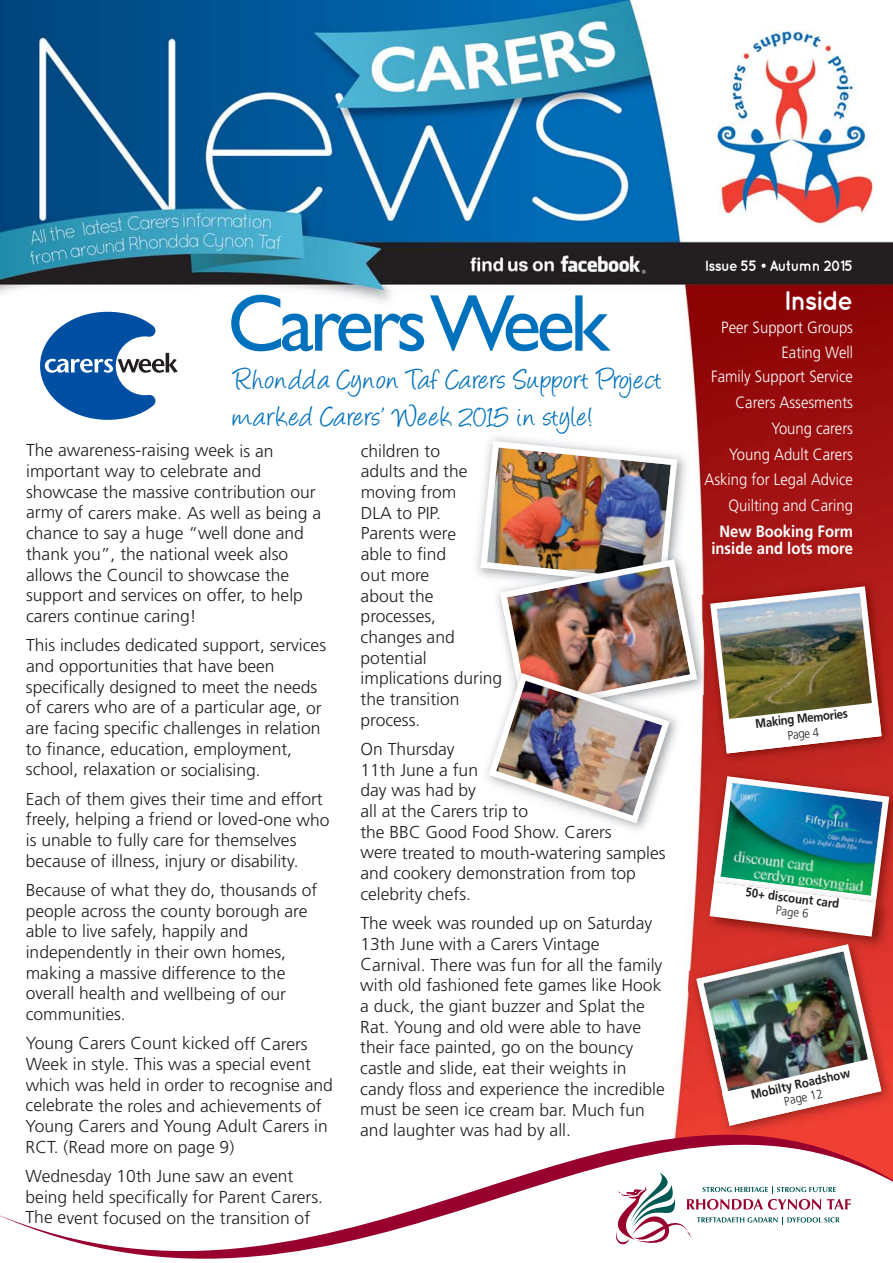
<style>
.page{position:relative;width:893px;height:1263px;background:#fff}
.page>*{position:absolute;margin:0;border:0;box-sizing:border-box;transform-origin:0 0}
.t1{font:32.1px/37px "Angelina";letter-spacing:.03em;color:#0071bc}
.t2{font:700 27px "Quicksand";letter-spacing:-.05em;color:#fff;scale:.95 1}
.t3{font:300 17.25px/20.7px "Frutiger";color:#231f20}
.t4{font:300 16.35px/25.3px "Frutiger";color:#fff;text-align:right;scale:.91 1}
.t5{font:700 16.35px/17.2px "Frutiger";color:#fff;text-align:center;scale:.91 1}
.t6{font:700 15px "Quicksand";letter-spacing:-.05em;color:#fff;scale:.95 1}
.t7{font:700 12.45px "Frutiger";color:#231f20;scale:.91 1}
.t8{font:300 12.45px "Frutiger";color:#231f20;scale:.91 1}
</style>
<div class="page">
<img style="left:0;top:0;width:893px;height:1135px">
<img style="left:684px;top:1129px;width:209px;height:6px">
<svg style="left:40px;top:312px;width:138px;height:108px"></svg>
<svg style="left:231px;top:295px;width:380px;height:56px"></svg>
<svg style="left:0;top:1135px;width:893px;height:124px"></svg>
<img style="left:469px;top:430px;width:226px;height:156px">
<img style="left:477px;top:438px;width:416px;height:691px">
<h1 class="t1" style="left:234px;top:357px;width:429px">Rhondda Cynon Taf Carers Support Project marked Carers’ Week 2015 in style!</h1>
<p class="t3" style="left:26px;top:441px;width:297px">The awareness-raising week is an important way to celebrate and showcase the massive contribution our army of carers make. As well as being a chance to say a huge “well done and thank you”, the national week also allows the Council to showcase the support and services on offer, to help carers continue caring!</p>
<p class="t3" style="left:26px;top:636px;width:302px">This includes dedicated support, services and opportunities that have been specifically designed to meet the needs of carers who are of a particular age, or are facing specific challenges in relation to finance, education, employment, school, relaxation or socialising.</p>
<p class="t3" style="left:26px;top:790px;width:305px">Each of them gives their time and effort freely, helping a friend or loved-one who is unable to fully care for themselves because of illness, injury or disability.</p>
<p class="t3" style="left:26px;top:881px;width:293px">Because of what they do, thousands of people across the county borough are able to live safely, happily and independently in their own homes, making a massive difference to the overall health and wellbeing of our communities.</p>
<p class="t3" style="left:26px;top:1034px;width:309px">Young Carers Count kicked off Carers Week in style. This was a special event which was held in order to recognise and celebrate the roles and achievements of Young Carers and Young Adult Carers in RCT. (Read more on page 9)</p>
<p class="t3" style="left:26px;top:1167px;width:299px">Wednesday 10th June saw an event being held specifically for Parent Carers.<br>The event focused on the transition of</p>
<p class="t3" style="left:361px;top:442px;width:143px">children to<br>adults and the moving from<br>DLA to PIP.<br>Parents were<br>able to find<br>out more<br>about the processes,<br>changes and potential implications during the transition process.</p>
<p class="t3" style="left:360px;top:740px;width:307px">On Thursday<br>11th June a fun<br>day was had by<br>all at the Carers trip to<br>the BBC Good Food Show. Carers<br>were treated to mouth-watering samples and cookery demonstration from top celebrity chefs.</p>
<p class="t3" style="left:360px;top:914px;width:306px">The week was rounded up on Saturday 13th June with a Carers Vintage Carnival. There was fun for all the family with old fashioned fete games like Hook a duck, the giant buzzer and Splat the Rat. Young and old were able to have their face painted, go on the bouncy castle and slide, eat their weights in candy floss and experience the incredible must be seen ice cream bar. Much fun and laughter was had by all.</p>
<p class="t6" style="left:705px;top:261px;width:157px">Issue 55 • Autumn 2015</p>
<h2 class="t2" style="left:784px;top:291px;width:74px">Inside</h2>
<p class="t4" style="left:704px;top:316px;width:165px">Peer Support Groups<br>Eating Well<br>Family Support Service<br>Carers Assesments<br>Young carers<br>Young Adult Carers<br>Asking for Legal Advice<br>Quilting and Caring</p>
<p class="t5" style="left:711px;top:524px;width:157px">New Booking Form inside and lots more</p>
<p class="t7" style="left:755px;top:718px;width:104px;rotate:-6deg">Making Memories</p>
<p class="t8" style="left:787px;top:730px;width:36px;rotate:-6deg">Page 4</p>
<p class="t7" style="left:746px;top:887px;width:105px;rotate:7deg">50+ discount card</p>
<p class="t8" style="left:777px;top:905px;width:38px;rotate:7deg">Page 6</p>
<p class="t7" style="left:750px;top:1090px;width:113px;rotate:-13deg">Mobilty Roadshow</p>
<p class="t8" style="left:783px;top:1097px;width:45px;rotate:-13deg">Page 12</p>
</div>
